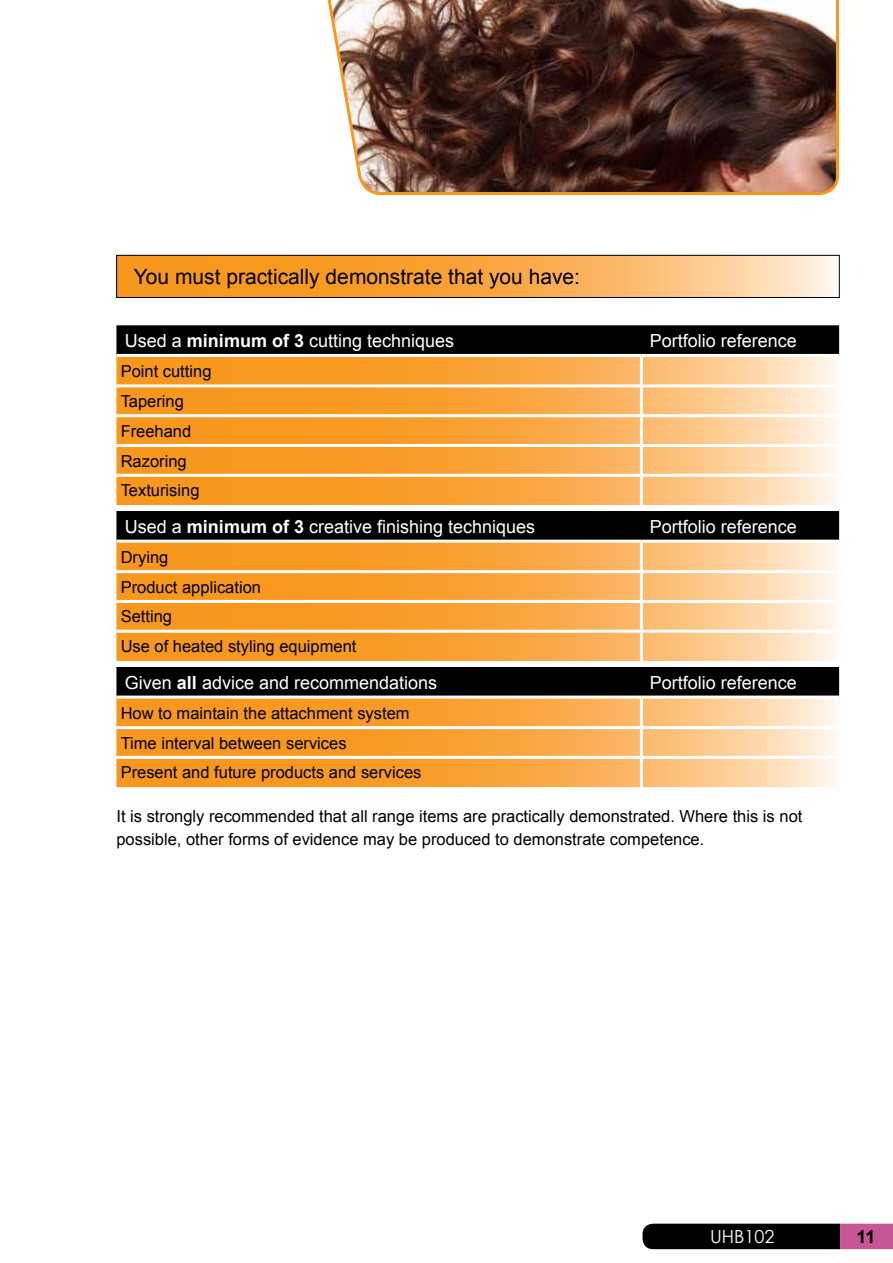
<style>
.page{position:relative;width:893px;height:1263px;background:#fff}
.page>*{position:absolute;margin:0;border:0;box-sizing:border-box;transform-origin:0 0}
.t1{font:21px "Arial";color:#000}
.t2{font:18px "Arial";color:#fff}
.t3{font:18px "Century Gothic";color:#fff}
.t4{font:700 18px "Arial";color:#000}
.t5{font:16.5px/29.7px "Arial";color:#000}
.s1{font-weight:700}
</style>
<div class="page">
<svg style="left:118px;top:257px;width:719px;height:39px;background:#faaf54"></svg>
<div style="left:116px;top:255px;width:723px;height:43px;border:1px solid #000"></div>
<svg style="left:116px;top:325px;width:723px;height:29px;background:#030303"></svg>
<svg style="left:116px;top:357px;width:721px;height:148px;background:#faad50"></svg>
<hr style="left:640px;top:357px;width:3px;height:27px;background:#fff">
<hr style="left:116px;top:384px;width:525px;height:3px;background:#fff">
<hr style="left:641px;top:384px;width:198px;height:3px;background:#fff">
<hr style="left:640px;top:387px;width:3px;height:27px;background:#fff">
<hr style="left:116px;top:414px;width:525px;height:3px;background:#fff">
<hr style="left:641px;top:414px;width:198px;height:3px;background:#fff">
<hr style="left:640px;top:417px;width:3px;height:27px;background:#fff">
<hr style="left:116px;top:444px;width:525px;height:3px;background:#fff">
<hr style="left:641px;top:444px;width:198px;height:3px;background:#fff">
<hr style="left:640px;top:447px;width:3px;height:27px;background:#fff">
<hr style="left:116px;top:474px;width:525px;height:3px;background:#fff">
<hr style="left:641px;top:474px;width:198px;height:3px;background:#fff">
<hr style="left:640px;top:477px;width:3px;height:28px;background:#fff">
<div style="left:116px;top:511px;width:723px;height:29px;background:#000"></div>
<svg style="left:116px;top:543px;width:721px;height:118px;background:#faad50"></svg>
<hr style="left:640px;top:543px;width:3px;height:27px;background:#fff">
<hr style="left:116px;top:570px;width:525px;height:3px;background:#fff">
<hr style="left:641px;top:570px;width:198px;height:3px;background:#fff">
<hr style="left:640px;top:573px;width:3px;height:27px;background:#fff">
<hr style="left:116px;top:600px;width:525px;height:3px;background:#fff">
<hr style="left:641px;top:600px;width:198px;height:3px;background:#fff">
<hr style="left:640px;top:603px;width:3px;height:27px;background:#fff">
<hr style="left:116px;top:630px;width:525px;height:3px;background:#fff">
<hr style="left:641px;top:630px;width:198px;height:3px;background:#fff">
<hr style="left:640px;top:633px;width:3px;height:28px;background:#fff">
<div style="left:116px;top:667px;width:723px;height:28px;background:#000"></div>
<svg style="left:116px;top:698px;width:721px;height:89px;background:#faae51"></svg>
<hr style="left:640px;top:698px;width:3px;height:28px;background:#fff">
<hr style="left:116px;top:726px;width:525px;height:3px;background:#fff">
<hr style="left:641px;top:726px;width:198px;height:3px;background:#fff">
<hr style="left:640px;top:729px;width:3px;height:27px;background:#fff">
<hr style="left:116px;top:756px;width:525px;height:3px;background:#fff">
<hr style="left:641px;top:756px;width:198px;height:3px;background:#fff">
<hr style="left:640px;top:759px;width:3px;height:28px;background:#fff">
<svg style="left:642px;top:1224px;width:251px;height:25px;background:#2c1421"></svg>
<svg style="left:327px;top:0;width:512px;height:195px;background:#61443a"></svg>
<p class="t1" style="left:134px;top:263px;width:448px">You must practically demonstrate that you have:</p>
<p class="t2" style="left:125px;top:329px;width:331px">Used a <span class="s1">minimum of 3</span> cutting techniques</p>
<p class="t2" style="left:650px;top:329px;width:149px">Portfolio reference</p>
<p class="t5" style="left:121px;top:357px;width:92px">Point cutting<br>Tapering<br>Freehand<br>Razoring<br>Texturising</p>
<p class="t2" style="left:125px;top:514px;width:412px">Used a <span class="s1">minimum of 3</span> creative finishing techniques</p>
<p class="t2" style="left:650px;top:514px;width:149px">Portfolio reference</p>
<p class="t5" style="left:121px;top:542px;width:237px">Drying<br>Product application<br>Setting<br>Use of heated styling equipment</p>
<p class="t2" style="left:125px;top:670px;width:314px">Given <span class="s1">all</span> advice and recommendations</p>
<p class="t2" style="left:650px;top:670px;width:149px">Portfolio reference</p>
<p class="t5" style="left:121px;top:698px;width:302px">How to maintain the attachment system<br>Time interval between services<br>Present and future products and services</p>
<p class="t5" style="left:116px;top:805px;width:687px;line-height:22.5px">It is strongly recommended that all range items are practically demonstrated. Where this is not possible, other forms of evidence may be produced to demonstrate competence.</p>
<p class="t3" style="left:710px;top:1223px;width:66px">UHB102</p>
<p class="t4" style="left:857px;top:1225px;width:21px">11</p>
</div>
